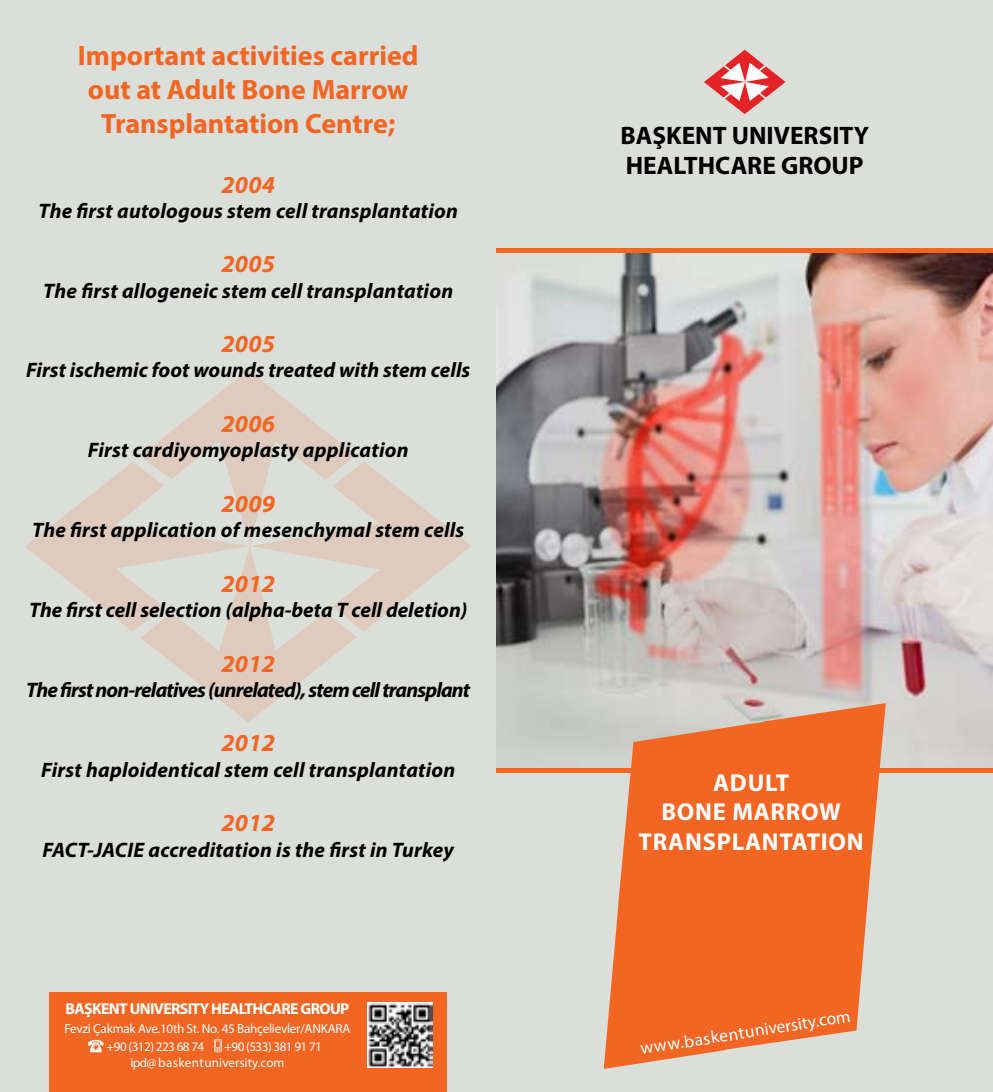
<style>
.page{position:relative;width:993px;height:1092px;background:#fff}
.page>*{position:absolute;margin:0;border:0;box-sizing:border-box;transform-origin:0 0}
.t1{font:700 28px/33.6px "Myriad Pro";color:#f26522;text-align:center}
.t2{font:700 25.38px/30.4px "Myriad Pro";color:#000}
.t3{font:italic 700 24.5px "Myriad Pro";letter-spacing:.01em;color:#f26522}
.t4{font:700 24.5px/29.4px "Myriad Pro";letter-spacing:.03em;color:#fff;text-align:center}
.t5{font:italic 700 21px "Myriad Pro";letter-spacing:.01em;color:#000}
.t6{font:italic 700 21px "Myriad Pro";letter-spacing:-.04em;color:#000}
.t7{font:17.5px "Myriad Pro";color:#fff}
.t8{font:700 15.75px "Myriad Pro";letter-spacing:-.04em;color:#fff}
.t9{font:13.12px/17.5px "Myriad Pro";letter-spacing:-.02em;color:#fff}
.t10{font:13.12px/15.8px "Myriad Pro";color:#fff}
</style>
<div class="page">
<div style="left:0;top:0;width:992px;height:1091px;background:#dcded9"></div>
<div style="left:496px;top:248px;width:496px;height:5px;background:#f26522"></div>
<div style="left:496px;top:767px;width:496px;height:5px;background:#f26522"></div>
<svg style="left:704px;top:50px;width:81px;height:64px"></svg>
<div style="left:50px;top:992px;width:396px;height:99px;background:#f26522"></div>
<img style="left:367px;top:1002px;width:65px;height:65px">
<svg style="left:88px;top:1039px;width:16px;height:13px"></svg>
<svg style="left:214px;top:1038px;width:8px;height:14px"></svg>
<img style="left:496px;top:253px;width:496px;height:514px">
<svg style="left:603px;top:703px;width:282px;height:365px;fill:#f26522"></svg>
<svg style="left:25px;top:370px;width:446px;height:352px"></svg>
<h1 class="t1" style="left:78px;top:38px;width:342px">Important activities carried out at Adult Bone Marrow<br>Transplantation Centre;</h1>
<p class="t3" style="left:221px;top:168px;width:55px">2004</p>
<p class="t5" style="left:38px;top:197px;width:421px">The first autologous stem cell transplantation</p>
<p class="t3" style="left:221px;top:248px;width:55px">2005</p>
<p class="t5" style="left:43px;top:277px;width:411px">The first allogeneic stem cell transplantation</p>
<p class="t3" style="left:221px;top:328px;width:55px">2005</p>
<p class="t5" style="left:26px;top:356px;width:445px">First ischemic foot wounds treated with stem cells</p>
<p class="t3" style="left:221px;top:408px;width:55px">2006</p>
<p class="t5" style="left:88px;top:436px;width:322px">First cardiyomyoplasty application</p>
<p class="t3" style="left:221px;top:487px;width:55px">2009</p>
<p class="t5" style="left:32px;top:516px;width:433px">The first application of mesenchymal stem cells</p>
<p class="t3" style="left:221px;top:567px;width:55px">2012</p>
<p class="t5" style="left:29px;top:596px;width:440px">The first cell selection (alpha-beta T cell deletion)</p>
<p class="t3" style="left:221px;top:647px;width:55px">2012</p>
<p class="t6" style="left:26px;top:676px;width:445px">The first non-relatives (unrelated), stem cell transplant</p>
<p class="t3" style="left:221px;top:727px;width:55px">2012</p>
<p class="t5" style="left:41px;top:755px;width:415px">First haploidentical stem cell transplantation</p>
<p class="t3" style="left:221px;top:807px;width:55px">2012</p>
<p class="t5" style="left:43px;top:835px;width:412px">FACT-JACIE accreditation is the first in Turkey</p>
<p class="t8" style="left:66px;top:998px;width:285px">BAŞKENT UNIVERSITY HEALTHCARE GROUP</p>
<p class="t9" style="left:106px;top:1019px;width:245px;text-indent:-42px">Fevzi Çakmak Ave.10th St. No. 45 Bahçelievler/ANKARA +90 (312) 223 68 74</p>
<p class="t10" style="left:130px;top:1038px;width:193px;text-indent:94px">+90 (533) 381 91 71 ipd@ baskentuniversity.com</p>
<p class="t2" style="left:620px;top:119px;width:250px">BAŞKENT UNIVERSITY<br>HEALTHCARE GROUP</p>
<p class="t4" style="left:638px;top:767px;width:227px">ADULT<br>BONE MARROW<br>TRANSPLANTATION</p>
<p class="t7" style="left:638px;top:1037px;width:214px;rotate:-9deg">www.baskentuniversity.com</p>
</div>
